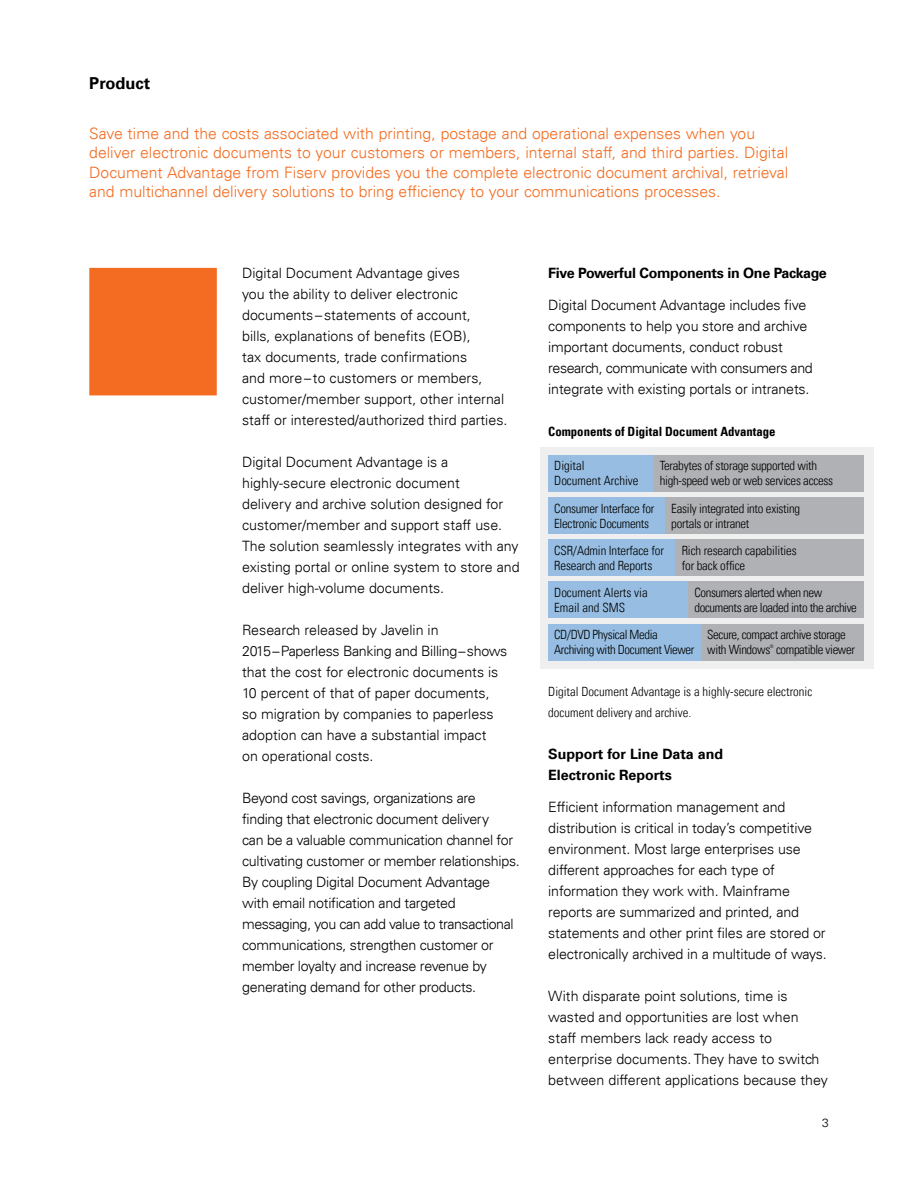
<style>
.page{position:relative;width:918px;height:1188px;background:#fff}
.page>*{position:absolute;margin:0;border:0;box-sizing:border-box;transform-origin:0 0}
.t1{font:700 16.5px "Univers LT";color:#000}
.t2{font:300 15.75px/19.5px "Univers LT";color:#f36c21}
.t3{font:300 14.25px/21px "Univers LT";letter-spacing:-.01em;color:#000}
.t4{font:700 14.25px/21px "Univers LT";color:#000}
.t5{font:700 14.25px "Univers LT";letter-spacing:-.02em;color:#000}
.t6{font:300 condensed 12.75px/15px "Univers LT";letter-spacing:-.02em;color:#000}
.t7{font:300 condensed 12.75px/15px "Univers LT";color:#000}
.t8{font:700 condensed 12.75px "Univers LT";color:#000}
.t9{font:300 12px "Univers LT";color:#000}
.t10{font:300 condensed 4.8px "Univers LT";color:#000}
</style>
<div class="page">
<div style="left:89px;top:268px;width:128px;height:127px;background:#f36c21"></div>
<div style="left:540px;top:447px;width:333px;height:222px;background:#efeff0"></div>
<div style="left:548px;top:455px;width:106px;height:36px;background:#97bee2"></div>
<div style="left:654px;top:455px;width:210px;height:36px;background:#afb1b4"></div>
<div style="left:548px;top:497px;width:117px;height:37px;background:#97bee2"></div>
<div style="left:665px;top:497px;width:199px;height:37px;background:#afb1b4"></div>
<div style="left:548px;top:540px;width:128px;height:36px;background:#97bee2"></div>
<div style="left:676px;top:540px;width:188px;height:36px;background:#afb1b4"></div>
<div style="left:548px;top:582px;width:140px;height:36px;background:#97bee2"></div>
<div style="left:688px;top:582px;width:176px;height:36px;background:#afb1b4"></div>
<div style="left:548px;top:624px;width:153px;height:36px;background:#97bee2"></div>
<div style="left:701px;top:624px;width:163px;height:36px;background:#afb1b4"></div>
<p class="t1" style="left:89px;top:74px;width:63px">Product</p>
<p class="t2" style="left:89px;top:124px;width:700px">Save time and the costs associated with printing, postage and operational expenses when you deliver electronic documents to your customers or members, internal staff, and third parties. Digital Document Advantage from Fiserv provides you the complete electronic document archival, retrieval and multichannel delivery solutions to bring efficiency to your communications processes.</p>
<p class="t3" style="left:242px;top:263px;width:267px">Digital Document Advantage gives<br>you the ability to deliver electronic documents – statements of account,<br>bills, explanations of benefits (EOB),<br>tax documents, trade confirmations<br>and more–to customers or members, customer/member support, other internal staff or interested/authorized third parties.</p>
<p class="t3" style="left:242px;top:452px;width:279px">Digital Document Advantage is a highly-secure electronic document<br>delivery and archive solution designed for customer/member and support staff use.<br>The solution seamlessly integrates with any existing portal or online system to store and deliver high-volume documents.</p>
<p class="t3" style="left:242px;top:620px;width:267px">Research released by Javelin in 2015–Paperless Banking and Billing–shows that the cost for electronic documents is 10 percent of that of paper documents, so migration by companies to paperless adoption can have a substantial impact<br>on operational costs.</p>
<p class="t3" style="left:242px;top:788px;width:279px">Beyond cost savings, organizations are finding that electronic document delivery<br>can be a valuable communication channel for cultivating customer or member relationships.<br>By coupling Digital Document Advantage with email notification and targeted messaging, you can add value to transactional communications, strengthen customer or member loyalty and increase revenue by generating demand for other products.</p>
<p class="t5" style="left:548px;top:265px;width:280px">Five Powerful Components in One Package</p>
<p class="t3" style="left:548px;top:294px;width:266px">Digital Document Advantage includes five components to help you store and archive important documents, conduct robust research, communicate with consumers and integrate with existing portals or intranets.</p>
<p class="t8" style="left:548px;top:423px;width:229px">Components of Digital Document Advantage</p>
<p class="t7" style="left:554px;top:458px;width:86px">Digital<br>Document Archive</p>
<p class="t6" style="left:660px;top:458px;width:175px">Terabytes of storage supported with high-speed web or web services access</p>
<p class="t6" style="left:554px;top:501px;width:102px">Consumer Interface for<br>Electronic Documents</p>
<p class="t6" style="left:671px;top:501px;width:130px">Easily integrated into existing portals or intranet</p>
<p class="t6" style="left:554px;top:543px;width:111px">CSR/Admin Interface for<br>Research and Reports</p>
<p class="t6" style="left:682px;top:543px;width:117px">Rich research capabilities for back office</p>
<p class="t7" style="left:554px;top:585px;width:95px">Document Alerts via<br>Email and SMS</p>
<p class="t6" style="left:694px;top:585px;width:164px">Consumers alerted when new documents are loaded into the archive</p>
<p class="t6" style="left:554px;top:627px;width:142px">CD/DVD Physical Media<br>Archiving with Document Viewer</p>
<p class="t6" style="left:707px;top:627px;width:140px">Secure, compact archive storage with Windows</p>
<p class="t10" style="left:770px;top:644px;width:5px">®</p>
<p class="t6" style="left:776px;top:642px;width:80px">compatible viewer</p>
<p class="t7" style="left:548px;top:681px;width:266px;line-height:21px">Digital Document Advantage is a highly-secure electronic document delivery and archive.</p>
<p class="t4" style="left:548px;top:744px;width:176px">Support for Line Data and<br>Electronic Reports</p>
<p class="t3" style="left:548px;top:796px;width:280px">Efficient information management and distribution is critical in today’s competitive environment. Most large enterprises use different approaches for each type of information they work with. Mainframe reports are summarized and printed, and statements and other print files are stored or electronically archived in a multitude of ways.</p>
<p class="t3" style="left:548px;top:985px;width:281px">With disparate point solutions, time is wasted and opportunities are lost when staff members lack ready access to enterprise documents. They have to switch between different applications because they</p>
<p class="t9" style="left:822px;top:1115px;width:8px">3</p>
</div>
